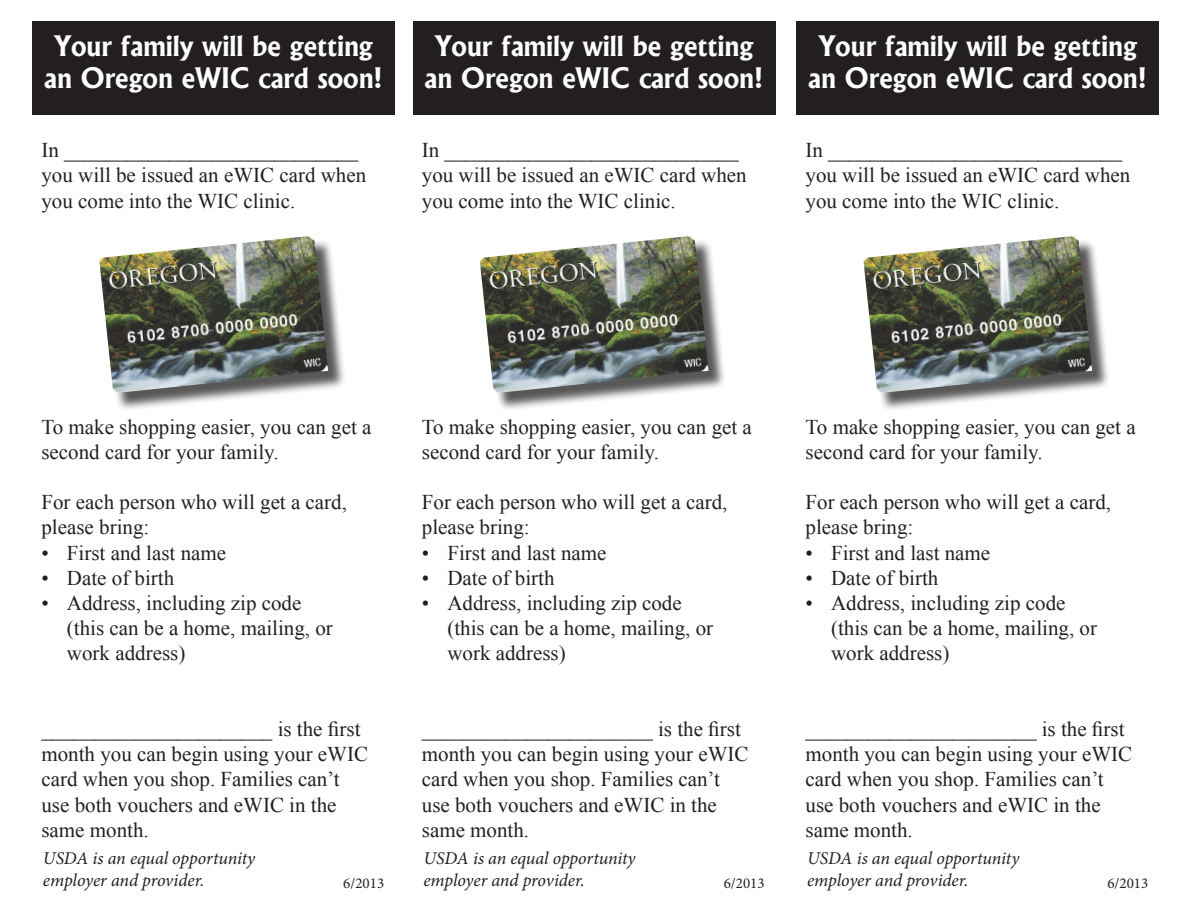
<style>
.page{position:relative;width:1188px;height:918px;background:#fff}
.page>*{position:absolute;margin:0;border:0;box-sizing:border-box;transform-origin:0 0}
.t1{font:700 27px/32.4px "Albertus";color:#fff;text-align:center}
.t2{font:21px/25.2px "Times New Roman";color:#231f20}
.t3{font:italic 18px/21.6px "Minion Pro";letter-spacing:-.01em;color:#231f20}
.t4{font:15px "Minion Pro";color:#231f20}
</style>
<div class="page">
<div style="left:413px;top:21px;width:362px;height:94px;background:#231f20"></div>
<div style="left:482px;top:238px;width:245px;height:174px;background:#231f20;opacity:.75"></div>
<img style="left:479px;top:236px;width:230px;height:157px">
<div style="left:32px;top:21px;width:363px;height:94px;background:#231f20"></div>
<div style="left:102px;top:238px;width:244px;height:174px;background:#231f20;opacity:.75"></div>
<img style="left:99px;top:236px;width:229px;height:157px">
<div style="left:796px;top:21px;width:363px;height:94px;background:#231f20"></div>
<div style="left:866px;top:238px;width:245px;height:174px;background:#231f20;opacity:.75"></div>
<img style="left:863px;top:236px;width:229px;height:157px">
<p class="t1" style="left:45px;top:29px;width:340px">Your family will be getting an Oregon eWIC card soon!</p>
<p class="t2" style="left:41px;top:137px;width:326px">In ____________________________ you will be issued an eWIC card when you come into the WIC clinic.</p>
<p class="t1" style="left:425px;top:29px;width:340px">Your family will be getting an Oregon eWIC card soon!</p>
<p class="t2" style="left:422px;top:137px;width:326px">In ____________________________ you will be issued an eWIC card when you come into the WIC clinic.</p>
<p class="t1" style="left:809px;top:29px;width:340px">Your family will be getting an Oregon eWIC card soon!</p>
<p class="t2" style="left:806px;top:137px;width:326px">In ____________________________ you will be issued an eWIC card when you come into the WIC clinic.</p>
<p class="t2" style="left:41px;top:414px;width:332px">To make shopping easier, you can get a second card for your family.</p>
<p class="t2" style="left:41px;top:489px;width:307px">For each person who will get a card, please bring:</p>
<p class="t2" style="left:41px;top:540px;width:186px">• First and last name</p>
<p class="t2" style="left:41px;top:565px;width:134px">• Date of birth</p>
<p class="t2" style="left:67px;top:590px;width:267px;text-indent:-25px">• Address, including zip code (this can be a home, mailing, or work address)</p>
<p class="t2" style="left:41px;top:716px;width:328px">______________________ is the first month you can begin using your eWIC card when you shop. Families can’t use both vouchers and eWIC in the same month.</p>
<p class="t3" style="left:43px;top:848px;width:214px">USDA is an equal opportunity employer and provider.</p>
<p class="t4" style="left:343px;top:873px;width:42px">6/2013</p>
<p class="t2" style="left:422px;top:414px;width:332px">To make shopping easier, you can get a second card for your family.</p>
<p class="t2" style="left:422px;top:489px;width:307px">For each person who will get a card, please bring:</p>
<p class="t2" style="left:422px;top:540px;width:186px">• First and last name</p>
<p class="t2" style="left:422px;top:565px;width:134px">• Date of birth</p>
<p class="t2" style="left:447px;top:590px;width:267px;text-indent:-26px">• Address, including zip code (this can be a home, mailing, or work address)</p>
<p class="t2" style="left:422px;top:716px;width:328px">______________________ is the first month you can begin using your eWIC card when you shop. Families can’t use both vouchers and eWIC in the same month.</p>
<p class="t3" style="left:423px;top:848px;width:214px">USDA is an equal opportunity employer and provider.</p>
<p class="t4" style="left:724px;top:873px;width:42px">6/2013</p>
<p class="t2" style="left:806px;top:414px;width:332px">To make shopping easier, you can get a second card for your family.</p>
<p class="t2" style="left:806px;top:489px;width:307px">For each person who will get a card, please bring:</p>
<p class="t2" style="left:806px;top:540px;width:186px">• First and last name</p>
<p class="t2" style="left:806px;top:565px;width:134px">• Date of birth</p>
<p class="t2" style="left:831px;top:590px;width:267px;text-indent:-26px">• Address, including zip code (this can be a home, mailing, or work address)</p>
<p class="t2" style="left:806px;top:716px;width:328px">______________________ is the first month you can begin using your eWIC card when you shop. Families can’t use both vouchers and eWIC in the same month.</p>
<p class="t3" style="left:807px;top:848px;width:214px">USDA is an equal opportunity employer and provider.</p>
<p class="t4" style="left:1107px;top:873px;width:42px">6/2013</p>
</div>
